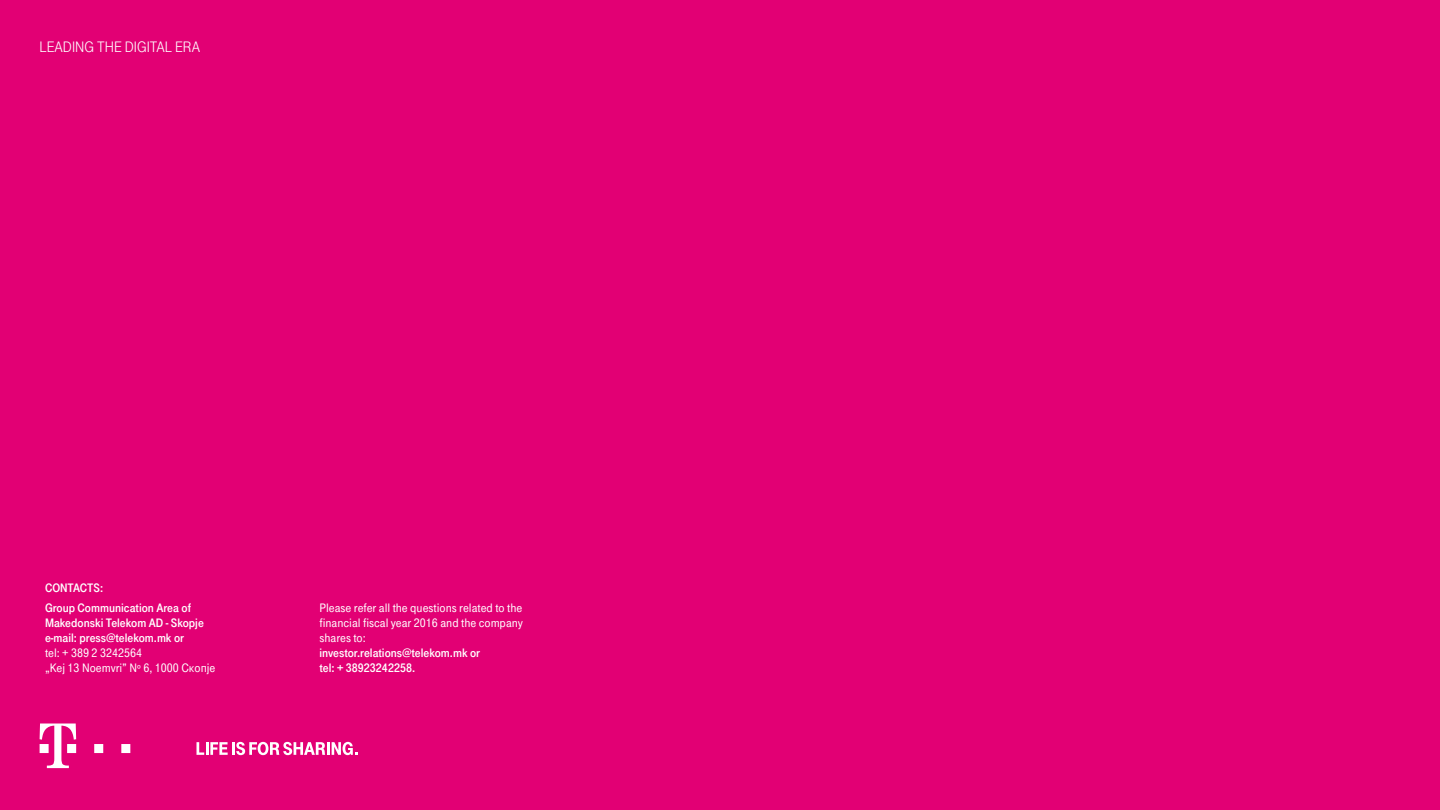
<style>
.page{position:relative;width:1440px;height:810px;background:#e20074}
.page>*{position:absolute;margin:0;border:0;box-sizing:border-box;transform-origin:0 0}
.t1{font:15.75px "Tele Grotesk Norm";color:#fff}
.t2{font:12.75px/15px "Tele Grotesk Fett";color:#fff}
.t3{font:12.75px/15px "Tele Grotesk Halb";color:#fff}
</style>
<div class="page">
<svg style="left:94px;top:744px;width:9px;height:9px"></svg>
<svg style="left:121px;top:744px;width:9px;height:9px"></svg>
<svg style="left:40px;top:724px;width:36px;height:44px"></svg>
<svg style="left:197px;top:742px;width:161px;height:13px"></svg>
<p class="t1" style="left:40px;top:38px;width:162px">LEADING THE DIGITAL ERA</p>
<p class="t2" style="left:45px;top:577px;width:148px;line-height:20.2px">CONTACTS:<br>Group Communication Area of</p>
<p class="t2" style="left:45px;top:615px;width:160px">Makedonski Telekom AD - Skopje e-mail: press@telekom.mk or</p>
<p class="t3" style="left:45px;top:645px;width:172px">tel: + 389 2 3242564<br>„Kej 13 Noemvri” Nº 6, 1000 Скопје</p>
<p class="t3" style="left:319px;top:600px;width:205px;text-align:justify">Please refer all the questions related to the financial fiscal year 2016 and the company shares to:</p>
<p class="t2" style="left:319px;top:645px;width:162px">investor.relations@telekom.mk or tel: + 38923242258.</p>
</div>
